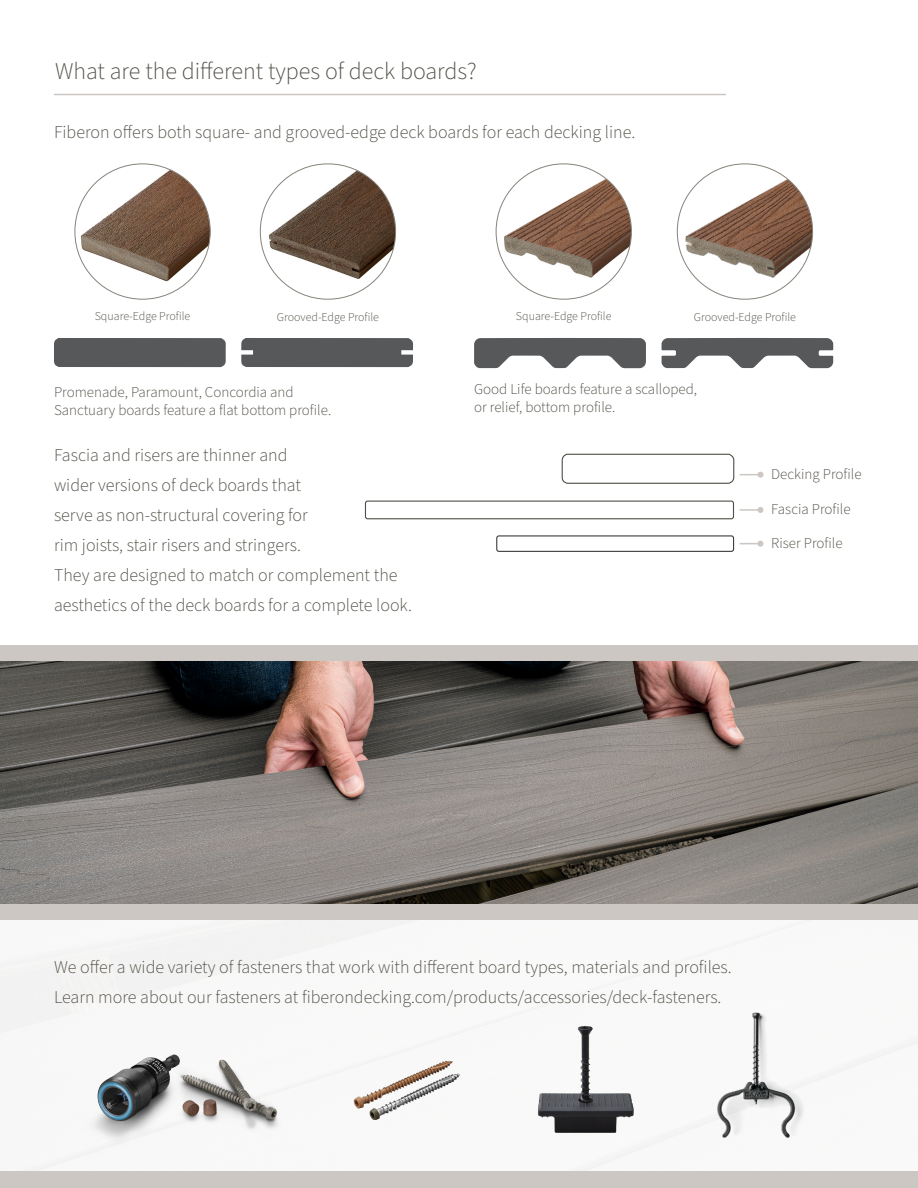
<style>
.page{position:relative;width:918px;height:1188px;background:#fff}
.page>*{position:absolute;margin:0;border:0;box-sizing:border-box;transform-origin:0 0}
.t1{font:300 24px "Source Sans Pro";color:#514f46}
.t2{font:300 18px/30px "Source Sans Pro";color:#514f46}
.Intro_copy{font:300 15px/18px "Source Sans Pro";color:#514f46}
.Intro_copy-2{font:300 12px "Source Sans Pro";color:#514f46}
</style>
<div class="page">
<img style="left:0;top:661px;width:918px;height:243px">
<div style="left:0;top:912px;width:918px;height:270px;background:#f9f8f8"></div>
<div style="left:0;top:1172px;width:918px;height:16px;background:#ccc7c2"></div>
<div style="left:0;top:904px;width:918px;height:15px;background:#ccc7c2"></div>
<div style="left:0;top:645px;width:918px;height:16px;background:#ccc7c2"></div>
<hr style="left:54px;top:94px;width:672px;height:1px;background:#ccc7c2">
<div style="left:54px;top:338px;width:172px;height:29px;background:#57585a"></div>
<div style="left:241px;top:338px;width:172px;height:29px;background:#57585a"></div>
<svg style="left:474px;top:338px;width:172px;height:30px"></svg>
<svg style="left:662px;top:338px;width:171px;height:30px"></svg>
<img style="left:353px;top:1060px;width:107px;height:60px">
<img style="left:94px;top:1054px;width:184px;height:88px">
<img style="left:717px;top:1012px;width:86px;height:126px">
<img style="left:75px;top:164px;width:135px;height:135px;border-radius:68px">
<img style="left:496px;top:164px;width:135px;height:135px;border-radius:68px">
<img style="left:260px;top:164px;width:136px;height:135px;border-radius:68px">
<img style="left:677px;top:164px;width:136px;height:135px;border-radius:68px">
<svg style="left:561px;top:453px;width:202px;height:31px"></svg>
<div style="left:365px;top:501px;width:369px;height:18px;border:1px solid #514f46;border-radius:2px"></div>
<hr style="left:740px;top:509px;width:20px;height:2px;background:#ccc7c2">
<svg style="left:758px;top:507px;width:5px;height:6px"></svg>
<div style="left:496px;top:535px;width:238px;height:17px;border:1px solid #3e3e3f;border-radius:2px"></div>
<svg style="left:740px;top:541px;width:23px;height:6px"></svg>
<img style="left:538px;top:1025px;width:96px;height:108px">
<p class="t1" style="left:55px;top:55px;width:423px">What are the different types of deck boards?</p>
<p class="t2" style="left:54px;top:118px;width:583px">Fiberon offers both square- and grooved-edge deck boards for each decking line.</p>
<p class="Intro_copy-2" style="left:95px;top:308px;width:97px">Square-Edge Profile</p>
<p class="Intro_copy-2" style="left:277px;top:309px;width:104px">Grooved-Edge Profile</p>
<p class="Intro_copy-2" style="left:516px;top:308px;width:97px">Square-Edge Profile</p>
<p class="Intro_copy-2" style="left:694px;top:309px;width:104px">Grooved-Edge Profile</p>
<p class="Intro_copy" style="left:54px;top:383px;width:279px">Promenade, Paramount, Concordia and<br>Sanctuary boards feature a flat bottom profile.</p>
<p class="t2" style="left:54px;top:441px;width:360px">Fascia and risers are thinner and<br>wider versions of deck boards that<br>serve as non-structural covering for<br>rim joists, stair risers and stringers.<br>They are designed to match or complement the aesthetics of the deck boards for a complete look.</p>
<p class="Intro_copy" style="left:474px;top:381px;width:225px">Good Life boards feature a scalloped, or relief, bottom profile.</p>
<p class="Intro_copy" style="left:771px;top:465px;width:92px">Decking Profile</p>
<p class="Intro_copy" style="left:771px;top:501px;width:81px">Fascia Profile</p>
<p class="Intro_copy" style="left:771px;top:534px;width:73px">Riser Profile</p>
<p class="t2" style="left:54px;top:953px;width:679px">We offer a wide variety of fasteners that work with different board types, materials and profiles.<br>Learn more about our fasteners at fiberondecking.com/products/accessories/deck-fasteners.</p>
</div>
